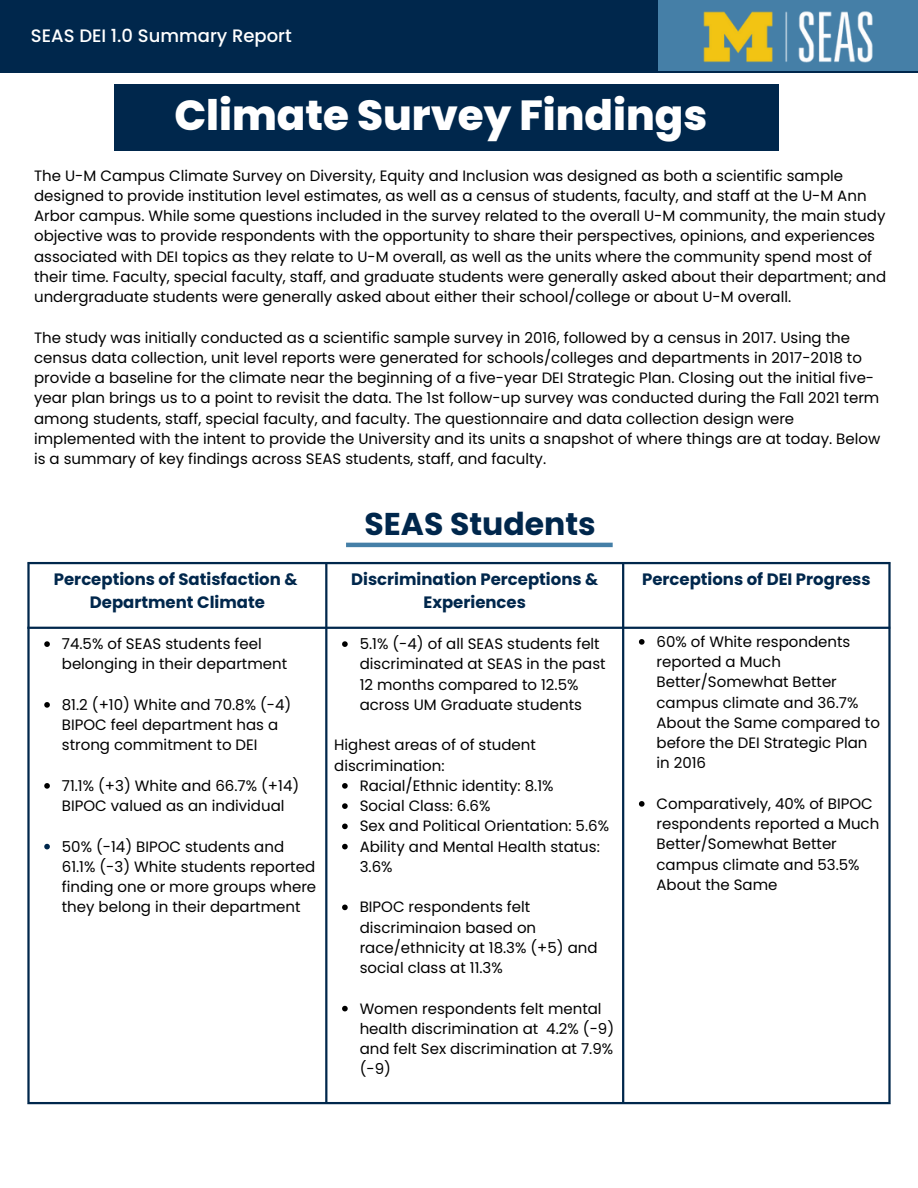
<style>
.page{position:relative;width:918px;height:1188px;background:#fff}
.page>*{position:absolute;margin:0;border:0;box-sizing:border-box;transform-origin:0 0}
.t1{font:800 42px "Poppins";color:#fff}
.t2{font:700 31.5px "Poppins";color:#00274c}
.t3{font:500 18px "Poppins";color:#fff}
.t4{font:700 16.5px/22.5px "Poppins";color:#00274c;text-align:center}
.t5{font:15px/20.2px "Poppins";color:#000}
</style>
<div class="page">
<div style="left:0;top:0;width:918px;height:72px;background:#00274c"></div>
<div style="left:658px;top:0;width:260px;height:71px;background:#457fa7"></div>
<img style="left:703px;top:11px;width:170px;height:52px">
<div style="left:114px;top:84px;width:664px;height:66px;background:#00274c"></div>
<svg style="left:30px;top:564px;width:858px;height:538px"></svg>
<svg style="left:44px;top:641px;width:6px;height:6px"></svg>
<svg style="left:44px;top:702px;width:6px;height:6px"></svg>
<svg style="left:44px;top:783px;width:6px;height:6px"></svg>
<svg style="left:44px;top:844px;width:6px;height:5px"></svg>
<svg style="left:342px;top:641px;width:6px;height:6px"></svg>
<svg style="left:342px;top:783px;width:6px;height:6px"></svg>
<svg style="left:342px;top:803px;width:6px;height:6px"></svg>
<svg style="left:342px;top:824px;width:6px;height:5px"></svg>
<svg style="left:342px;top:844px;width:6px;height:5px"></svg>
<svg style="left:342px;top:905px;width:6px;height:5px"></svg>
<svg style="left:342px;top:1006px;width:6px;height:5px"></svg>
<svg style="left:639px;top:639px;width:6px;height:6px"></svg>
<svg style="left:639px;top:801px;width:6px;height:6px"></svg>
<hr style="left:27px;top:564px;width:3px;height:538px;background:#00274c">
<hr style="left:325px;top:564px;width:2px;height:538px;background:#00274c">
<hr style="left:622px;top:564px;width:2px;height:538px;background:#00274c">
<hr style="left:888px;top:564px;width:3px;height:538px;background:#00274c">
<hr style="left:27px;top:562px;width:864px;height:2px;background:#00274c">
<hr style="left:27px;top:1102px;width:864px;height:2px;background:#00274c">
<hr style="left:27px;top:627px;width:863px;height:2px;background:#00274c">
<hr style="left:346px;top:543px;width:267px;height:4px;background:#457fa7">
<p class="t3" style="left:31px;top:23px;width:262px">SEAS DEI 1.0 Summary Report</p>
<h1 class="t1" style="left:174px;top:86px;width:534px">Climate Survey Findings</h1>
<p class="t5" style="left:34px;top:165px;width:854px">The U-M Campus Climate Survey on Diversity, Equity and Inclusion was designed as both a scientific sample designed to provide institution level estimates, as well as a census of students, faculty, and staff at the U-M Ann Arbor campus. While some questions included in the survey related to the overall U-M community, the main study objective was to provide respondents with the opportunity to share their perspectives, opinions, and experiences associated with DEI topics as they relate to U-M overall, as well as the units where the community spend most of their time. Faculty, special faculty, staff, and graduate students were generally asked about their department; and undergraduate students were generally asked about either their school/college or about U-M overall.</p>
<p class="t5" style="left:34px;top:327px;width:848px">The study was initially conducted as a scientific sample survey in 2016, followed by a census in 2017. Using the census data collection, unit level reports were generated for schools/colleges and departments in 2017-2018 to provide a baseline for the climate near the beginning of a five-year DEI Strategic Plan. Closing out the initial five&shy;year plan brings us to a point to revisit the data. The 1st follow-up survey was conducted during the Fall 2021 term among students, staff, special faculty, and faculty. The questionnaire and data collection design were implemented with the intent to provide the University and its units a snapshot of where things are at today. Below is a summary of key findings across SEAS students, staff, and faculty.</p>
<p class="t4" style="left:54px;top:568px;width:245px">Perceptions of Satisfaction &amp;<br>Department Climate</p>
<p class="t5" style="left:62px;top:634px;width:227px">74.5% of SEAS students feel belonging in their department</p>
<p class="t5" style="left:62px;top:695px;width:231px">81.2 (+10) White and 70.8% (-4)<br>BIPOC feel department has a strong commitment to DEI</p>
<p class="t5" style="left:62px;top:776px;width:239px">71.1% (+3) White and 66.7% (+14)<br>BIPOC valued as an individual</p>
<p class="t5" style="left:62px;top:836px;width:256px">50% (-14) BIPOC students and<br>61.1% (-3) White students reported finding one or more groups where they belong in their department</p>
<h2 class="t2" style="left:364px;top:501px;width:233px">SEAS Students</h2>
<p class="t4" style="left:351px;top:568px;width:249px">Discrimination Perceptions &amp;<br>Experiences</p>
<p class="t5" style="left:360px;top:634px;width:247px">5.1% (-4) of all SEAS students felt discriminated at SEAS in the past<br>12 months compared to 12.5% across UM Graduate students</p>
<p class="t5" style="left:334px;top:735px;width:203px">Highest areas of of student discrimination:</p>
<p class="t5" style="left:360px;top:776px;width:251px">Racial/Ethnic identity: 8.1%<br>Social Class: 6.6%<br>Sex and Political Orientation: 5.6%<br>Ability and Mental Health status:<br>3.6%</p>
<p class="t5" style="left:360px;top:897px;width:239px">BIPOC respondents felt discriminaion based on race/ethnicity at 18.3% (+5) and social class at 11.3%</p>
<p class="t5" style="left:360px;top:998px;width:256px">Women respondents felt mental health discrimination at 4.2% (-9) and felt Sex discrimination at 7.9% (-9)</p>
<p class="t4" style="left:642px;top:568px;width:230px">Perceptions of DEI Progress</p>
<p class="t5" style="left:657px;top:632px;width:225px">60% of White respondents reported a Much<br>Better/Somewhat Better campus climate and 36.7%<br>About the Same compared to before the DEI Strategic Plan in 2016</p>
<p class="t5" style="left:657px;top:794px;width:224px">Comparatively, 40% of BIPOC respondents reported a Much<br>Better/Somewhat Better campus climate and 53.5%<br>About the Same</p>
</div>
